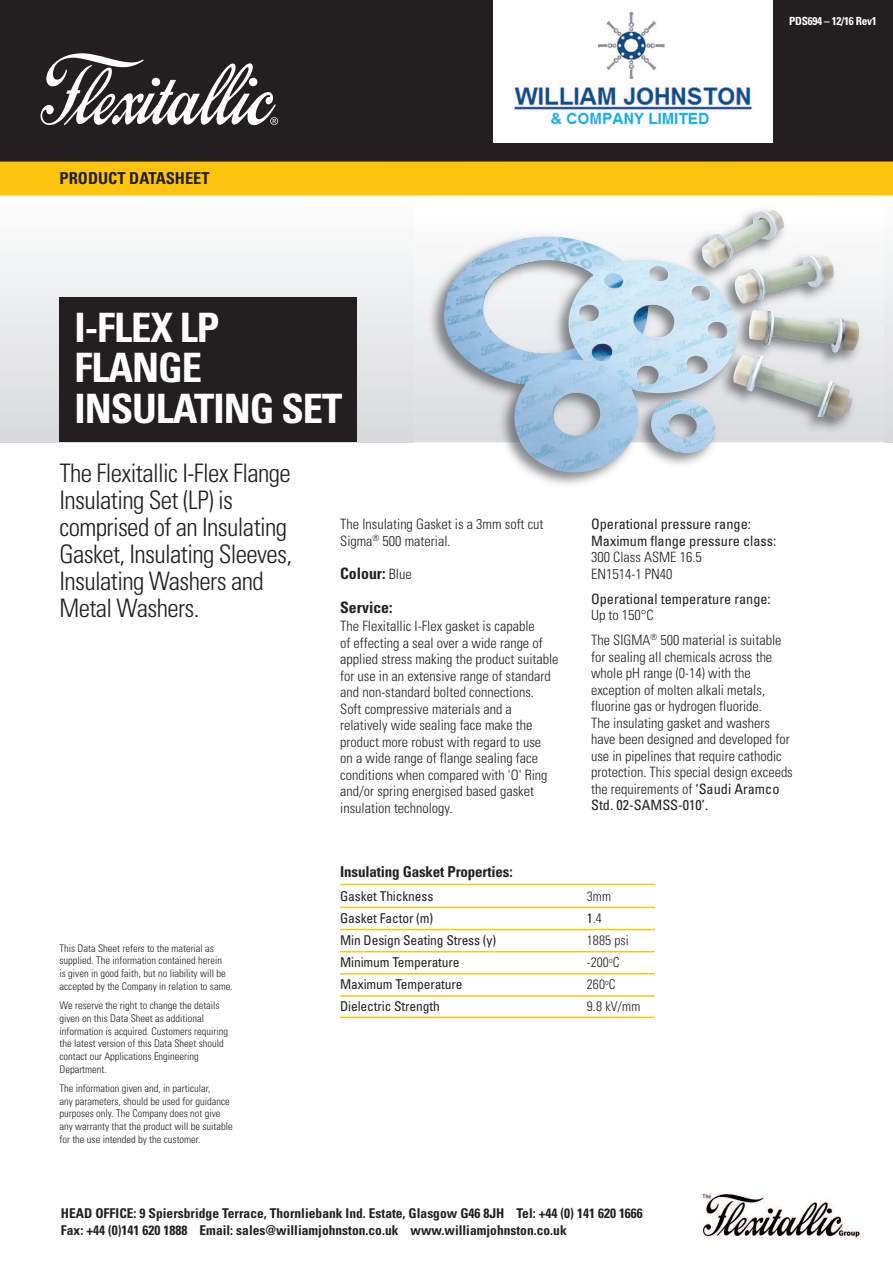
<style>
.page{position:relative;width:893px;height:1263px;background:#fff}
.page>*{position:absolute;margin:0;border:0;box-sizing:border-box;transform-origin:0 0}
.t1{font:700 condensed 40.5px/40.5px "Univers LT Std";letter-spacing:-.025em;color:#fff}
.t2{font:300 condensed 25.5px/27px "Univers LT Std";letter-spacing:-.025em;color:#231f20}
.t3{font:700 condensed 16.5px "Univers LT Std";color:#231f20}
.t4{font:700 condensed 15.75px/33.5px "Univers LT Std";color:#231f20}
.t5{font:700 condensed 15px "Univers LT Std";letter-spacing:-.01em;color:#231f20}
.t6{font:300 condensed 14.25px/16.5px "Univers LT Std";color:#231f20}
.t7{font:condensed 14.25px/16.5px "Univers LT Std";color:#231f20}
.t8{font:700 condensed 13.5px/17.2px "Univers LT Std";color:#231f20}
.t9{font:condensed 13.5px "Univers LT Std";letter-spacing:-.01em;color:#231f20}
.t10{font:300 condensed 13.5px "Univers LT Std";letter-spacing:.01em;color:#231f20}
.t11{font:700 condensed 11.25px "Univers LT Std";letter-spacing:-.025em;color:#fff}
.t12{font:300 condensed 10.5px/12.8px "Univers LT Std";color:#231f20}
.s1{font-weight:300;font-size:14.25px}
.s2{font-weight:400}
</style>
<div class="page">
<div style="left:0;top:196px;width:893px;height:246px;background:linear-gradient(to bottom,#fdfefe,#d8d9dc)"></div>
<img style="left:415px;top:201px;width:468px;height:284px">
<img style="left:444px;top:210px;width:415px;height:263px">
<hr style="left:340px;top:884px;width:315px;height:1px;background:#fec40e">
<hr style="left:340px;top:907px;width:315px;height:1px;background:#fec40e">
<hr style="left:340px;top:929px;width:315px;height:1px;background:#fec40e">
<hr style="left:340px;top:951px;width:315px;height:1px;background:#fec40e">
<hr style="left:340px;top:973px;width:315px;height:1px;background:#fec40e">
<hr style="left:340px;top:995px;width:315px;height:2px;background:#fec40e">
<hr style="left:340px;top:1017px;width:315px;height:1px;background:#fec40e">
<div style="left:0;top:0;width:893px;height:162px;background:#231f20"></div>
<div style="left:0;top:161px;width:893px;height:35px;background:#fec40e"></div>
<div style="left:60px;top:298px;width:297px;height:144px;background:#231f20"></div>
<svg style="left:41px;top:53px;width:237px;height:72px"></svg>
<img style="left:701px;top:1193px;width:161px;height:46px">
<div style="left:493px;top:0;width:280px;height:142px;background:#fff"></div>
<img style="left:512px;top:11px;width:243px;height:114px">
<p class="t11" style="left:789px;top:17px;width:89px">PDS694 – 12/16 Rev1</p>
<p class="t3" style="left:60px;top:172px;width:152px">PRODUCT DATASHEET</p>
<h1 class="t1" style="left:74px;top:311px;width:269px">I-FLEX LP<br>FLANGE<br>INSULATING SET</h1>
<h2 class="t2" style="left:60px;top:462px;width:234px">The Flexitallic I-Flex Flange<br>Insulating Set (LP) is comprised of an Insulating<br>Gasket, Insulating Sleeves,<br>Insulating Washers and<br>Metal Washers.</h2>
<p class="t6" style="left:340px;top:517px;width:205px">The Insulating Gasket is a 3mm soft cut<br>Sigma<sup>®</sup> 500 material.</p>
<p class="t4" style="left:340px;top:558px;width:73px">Colour: <span class="s1">Blue<br></span>Service:</p>
<p class="t6" style="left:340px;top:619px;width:220px">The Flexitallic I-Flex gasket is capable<br>of effecting a seal over a wide range of applied stress making the product suitable for use in an extensive range of standard and non-standard bolted connections.<br>Soft compressive materials and a relatively wide sealing face make the product more robust with regard to use<br>on a wide range of flange sealing face conditions when compared with 'O' Ring and/or spring energised based gasket insulation technology.</p>
<p class="t7" style="left:591px;top:517px;width:187px">Operational pressure range:<br>Maximum flange pressure class:</p>
<p class="t6" style="left:591px;top:550px;width:112px">300 Class ASME 16.5<br>EN1514-1 PN40</p>
<p class="t7" style="left:591px;top:591px;width:181px">Operational temperature range:</p>
<p class="t6" style="left:591px;top:604px;width:192px;line-height:25px">Up to 150°C<br>The SIGMA<sup>®</sup> 500 material is suitable</p>
<p class="t6" style="left:591px;top:650px;width:203px">for sealing all chemicals across the whole pH range (0-14) with the exception of molten alkali metals, fluorine gas or hydrogen fluoride.<br>The insulating gasket and washers have been designed and developed for use in pipelines that require cathodic protection. This special design exceeds the requirements of <span class="s2">‘Saudi Aramco Std. 02-SAMSS-010’.</span></p>
<p class="t12" style="left:60px;top:942px;width:175px">This Data Sheet refers to the material as supplied. The information contained herein<br>is given in good faith, but no liability will be accepted by the Company in relation to same.</p>
<p class="t12" style="left:60px;top:1000px;width:170px">We reserve the right to change the details given on this Data Sheet as additional information is acquired. Customers requiring the latest version of this Data Sheet should contact our Applications Engineering Department.</p>
<p class="t12" style="left:60px;top:1083px;width:175px">The information given and, in particular,<br>any parameters, should be used for guidance purposes only. The Company does not give any warranty that the product will be suitable for the use intended by the customer.</p>
<p class="t5" style="left:340px;top:866px;width:174px">Insulating Gasket Properties:</p>
<p class="t9" style="left:340px;top:891px;width:95px">Gasket Thickness</p>
<p class="t10" style="left:587px;top:891px;width:26px">3mm</p>
<p class="t9" style="left:340px;top:913px;width:95px">Gasket Factor (m)</p>
<p class="t10" style="left:587px;top:913px;width:16px"><span class="s2">1</span>.4</p>
<p class="t9" style="left:340px;top:935px;width:157px">Min Design Seating Stress (y)</p>
<p class="t10" style="left:587px;top:935px;width:44px">1885 psi</p>
<p class="t9" style="left:340px;top:957px;width:121px">Minimum Temperature</p>
<p class="t10" style="left:587px;top:957px;width:34px">-200<sup>o</sup>C</p>
<p class="t9" style="left:340px;top:979px;width:124px">Maximum Temperature</p>
<p class="t10" style="left:587px;top:979px;width:30px">260<sup>o</sup>C</p>
<p class="t9" style="left:340px;top:1002px;width:101px">Dielectric Strength</p>
<p class="t10" style="left:587px;top:1002px;width:55px">9.8 kV/mm</p>
<p class="t8" style="left:61px;top:1205px;width:584px">HEAD OFFICE: 9 Spiersbridge Terrace, Thornliebank Ind. Estate, Glasgow G46 8JH Tel: +44 (0) 141 620 1666<br>Fax: +44 (0)141 620 1888 Email: sales@williamjohnston.co.uk www.williamjohnston.co.uk</p>
</div>
